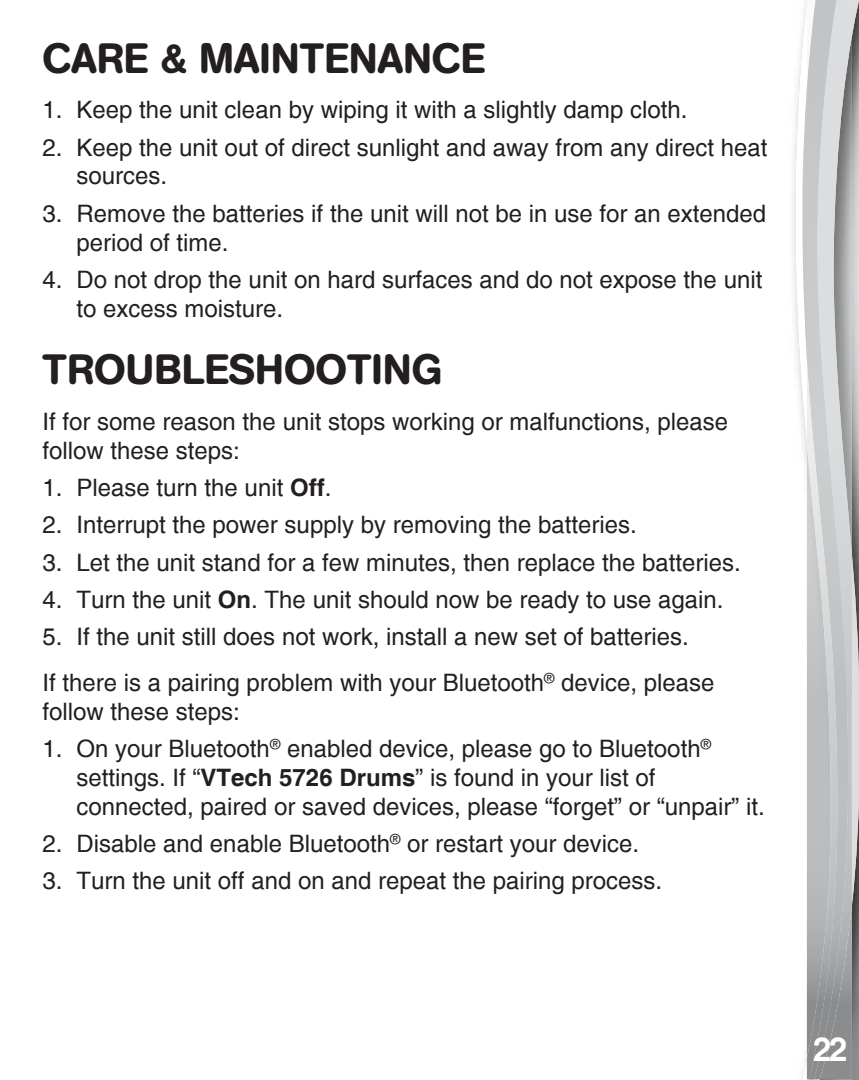
<style>
.page{position:relative;width:859px;height:1080px;background:#fff}
.page>*{position:absolute;margin:0;border:0;box-sizing:border-box;transform-origin:0 0}
.Headline{font:500 42px "AG Book Rounded";color:#231f20}
.t1{font:700 33px "Helvetica";color:#fff}
.body{font:24px/28.8px "Helvetica";color:#231f20}
.s1{font-weight:700}
</style>
<div class="page">
<svg style="left:795px;top:0;width:12px;height:1080px"></svg>
<svg style="left:807px;top:0;width:52px;height:1080px;background:#a5a6a7"></svg>
<img style="left:850px;top:0;width:2px;height:1079px">
<img style="left:840px;top:0;width:10px;height:1079px">
<img style="left:807px;top:0;width:33px;height:1079px">
<p class="Headline" style="left:43px;top:33px;width:444px">CARE &amp; MAINTENANCE</p>
<p class="body" style="left:43px;top:96px;width:646px">1. Keep the unit clean by wiping it with a slightly damp cloth.</p>
<p class="body" style="left:77px;top:133px;width:693px;text-indent:-34px">2. Keep the unit out of direct sunlight and away from any direct heat sources.</p>
<p class="body" style="left:77px;top:199px;width:691px;text-indent:-34px">3. Remove the batteries if the unit will not be in use for an extended period of time.</p>
<p class="body" style="left:77px;top:265px;width:687px;text-indent:-34px">4. Do not drop the unit on hard surfaces and do not expose the unit to excess moisture.</p>
<p class="Headline" style="left:43px;top:345px;width:401px">TROUBLESHOOTING</p>
<p class="body" style="left:43px;top:407px;width:687px">If for some reason the unit stops working or malfunctions, please follow these steps:</p>
<p class="body" style="left:43px;top:473px;width:290px">1. Please turn the unit <span class="s1">Off</span>.</p>
<p class="body" style="left:43px;top:511px;width:596px">2. Interrupt the power supply by removing the batteries.</p>
<p class="body" style="left:43px;top:548px;width:700px">3. Let the unit stand for a few minutes, then replace the batteries.</p>
<p class="body" style="left:43px;top:585px;width:683px">4. Turn the unit <span class="s1">On</span>. The unit should now be ready to use again.</p>
<p class="body" style="left:43px;top:623px;width:648px">5. If the unit still does not work, install a new set of batteries.</p>
<p class="body" style="left:43px;top:668px;width:673px">If there is a pairing problem with your Bluetooth<sup>®</sup> device, please follow these steps:</p>
<p class="body" style="left:77px;top:734px;width:690px;text-indent:-34px">1. On your Bluetooth<sup>®</sup> enabled device, please go to Bluetooth<sup>® </sup>settings. If “<span class="s1">VTech 5726 Drums</span>” is found in your list of connected, paired or saved devices, please “forget” or “unpair” it.</p>
<p class="body" style="left:43px;top:829px;width:598px">2. Disable and enable Bluetooth<sup>®</sup> or restart your device.</p>
<p class="body" style="left:43px;top:867px;width:621px">3. Turn the unit off and on and repeat the pairing process.</p>
<h2 class="t1" style="left:813px;top:1029px;width:36px">22</h2>
</div>
